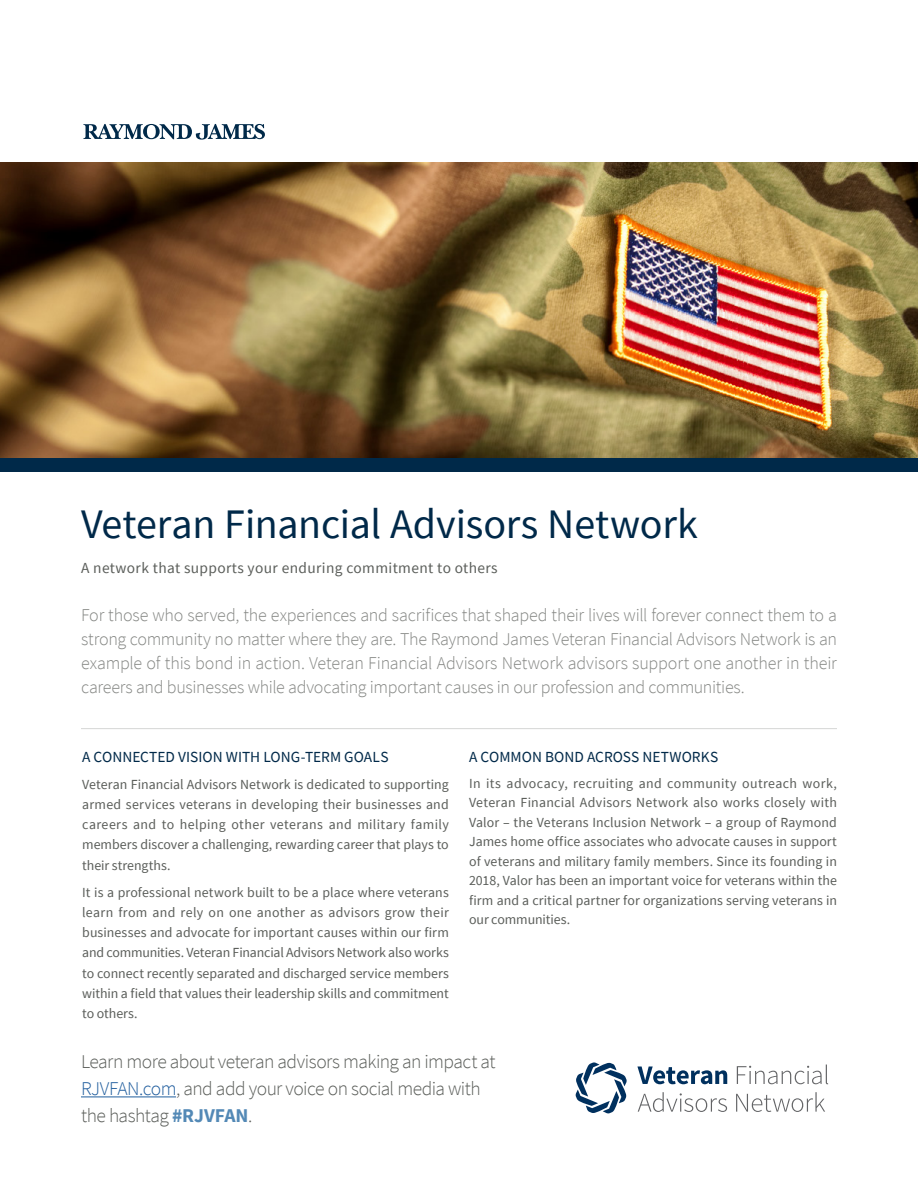
<style>
.page{position:relative;width:918px;height:1188px;background:#fff}
.page>*{position:absolute;margin:0;border:0;box-sizing:border-box;transform-origin:0 0}
.t1{font:42px "Source Sans Pro";letter-spacing:-.005em;color:#002949}
.t2{font:300 19.5px/27px "Source Sans Pro";letter-spacing:-.03em;color:#5b5e5a}
.t3{font:300 18px/24px "Source Sans Pro";letter-spacing:-.02em;color:#848683;text-align:justify}
.t4{font:15.3px "Source Sans Pro";letter-spacing:.005em;color:#002949}
.t5{font:15.3px "Source Sans Pro";letter-spacing:.025em;color:#5b5e5a}
.t6{font:13.8px/20.2px "Source Sans Pro";color:#5b5e5a;text-align:justify}
.s1{color:#215e9e}
.s2{font-weight:700;color:#5389b6}
</style>
<div class="page">
<img style="left:0;top:162px;width:918px;height:296px">
<svg style="left:83px;top:124px;width:182px;height:16px"></svg>
<div style="left:0;top:458px;width:918px;height:13px;background:#002949"></div>
<hr style="left:81px;top:728px;width:756px;height:1px;background:#d6d7d6">
<svg style="left:637px;top:1067px;width:90px;height:17px"></svg>
<svg style="left:638px;top:1092px;width:89px;height:20px"></svg>
<svg style="left:736px;top:1092px;width:89px;height:20px"></svg>
<svg style="left:576px;top:1062px;width:51px;height:51px"></svg>
<svg style="left:737px;top:1065px;width:91px;height:19px"></svg>
<hr style="left:81px;top:1096px;width:95px;height:1px;background:#215e9e">
<h1 class="t1" style="left:81px;top:497px;width:618px">Veteran Financial Advisors Network</h1>
<p class="t5" style="left:81px;top:558px;width:418px">A network that supports your enduring commitment to others</p>
<p class="t3" style="left:81px;top:603px;width:758px">For those who served, the experiences and sacrifices that shaped their lives will forever connect them to a strong community no matter where they are. The Raymond James Veteran Financial Advisors Network is an example of this bond in action. Veteran Financial Advisors Network advisors support one another in their careers and businesses while advocating important causes in our profession and communities.</p>
<p class="t4" style="left:82px;top:747px;width:308px">A CONNECTED VISION WITH LONG-TERM GOALS</p>
<p class="t6" style="left:82px;top:774px;width:368px">Veteran Financial Advisors Network is dedicated to supporting armed services veterans in developing their businesses and careers and to helping other veterans and military family members discover a challenging, rewarding career that plays to their strengths.</p>
<p class="t6" style="left:82px;top:882px;width:368px">It is a professional network built to be a place where veterans learn from and rely on one another as advisors grow their businesses and advocate for important causes within our firm and communities. Veteran Financial Advisors Network also works to connect recently separated and discharged service members within a field that values their leadership skills and commitment to others.</p>
<p class="t4" style="left:469px;top:747px;width:251px">A COMMON BOND ACROSS NETWORKS</p>
<p class="t6" style="left:469px;top:773px;width:369px;line-height:19.5px">In its advocacy, recruiting and community outreach work, Veteran Financial Advisors Network also works closely with Valor – the Veterans Inclusion Network – a group of Raymond James home office associates who advocate causes in support of veterans and military family members. Since its founding in 2018, Valor has been an important voice for veterans within the firm and a critical partner for organizations serving veterans in our communities.</p>
<h2 class="t2" style="left:81px;top:1049px;width:416px">Learn more about veteran advisors making an impact at<br><span class="s1">RJVFAN.com</span>, and add your voice on social media with the hashtag <span class="s2">#RJVFAN</span>.</h2>
</div>
